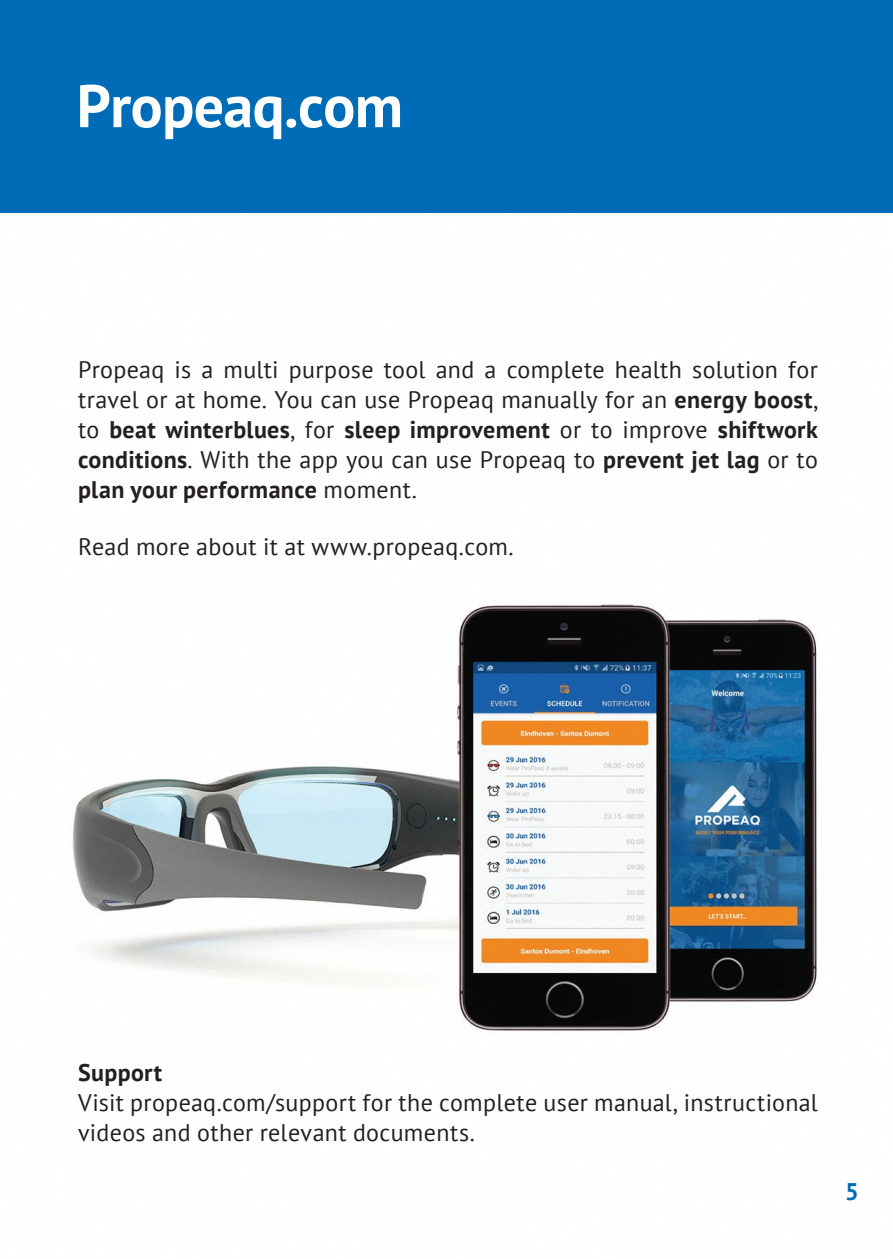
<style>
.page{position:relative;width:893px;height:1259px;background:#fff}
.page>*{position:absolute;margin:0;border:0;box-sizing:border-box;transform-origin:0 0}
.t1{font:700 60px "PT Sans";letter-spacing:-.01em;color:#fff}
.t2{font:24px/30px "PT Sans";letter-spacing:.015em;color:#231f20;text-align:justify}
.t3{font:700 24px "PT Sans";letter-spacing:.015em;color:#231f20}
.t4{font:700 24px "PT Sans";color:#006cb7}
.s1{font-weight:700}
</style>
<div class="page">
<img style="left:72px;top:604px;width:745px;height:427px">
<div style="left:0;top:0;width:893px;height:213px;background:#006cb7"></div>
<h1 class="t1" style="left:77px;top:66px;width:328px">Propeaq.com</h1>
<p class="t2" style="left:78px;top:354px;width:741px">Propeaq is a multi purpose tool and a complete health solution for travel or at home. You can use Propeaq manually for an <span class="s1">energy boost</span>, to <span class="s1">beat winterblues</span>, for <span class="s1">sleep improvement</span> or to improve <span class="s1">shiftwork conditions</span>. With the app you can use Propeaq to <span class="s1">prevent jet lag</span> or to <span class="s1">plan your performance</span> moment.</p>
<p class="t2" style="left:78px;top:531px;width:437px">Read more about it at www.propeaq.com.</p>
<p class="t3" style="left:78px;top:1056px;width:86px">Support</p>
<p class="t2" style="left:78px;top:1086px;width:741px">Visit propeaq.com/support for the complete user manual, instructional videos and other relevant documents.</p>
<p class="t4" style="left:845px;top:1175px;width:15px">5</p>
</div>
